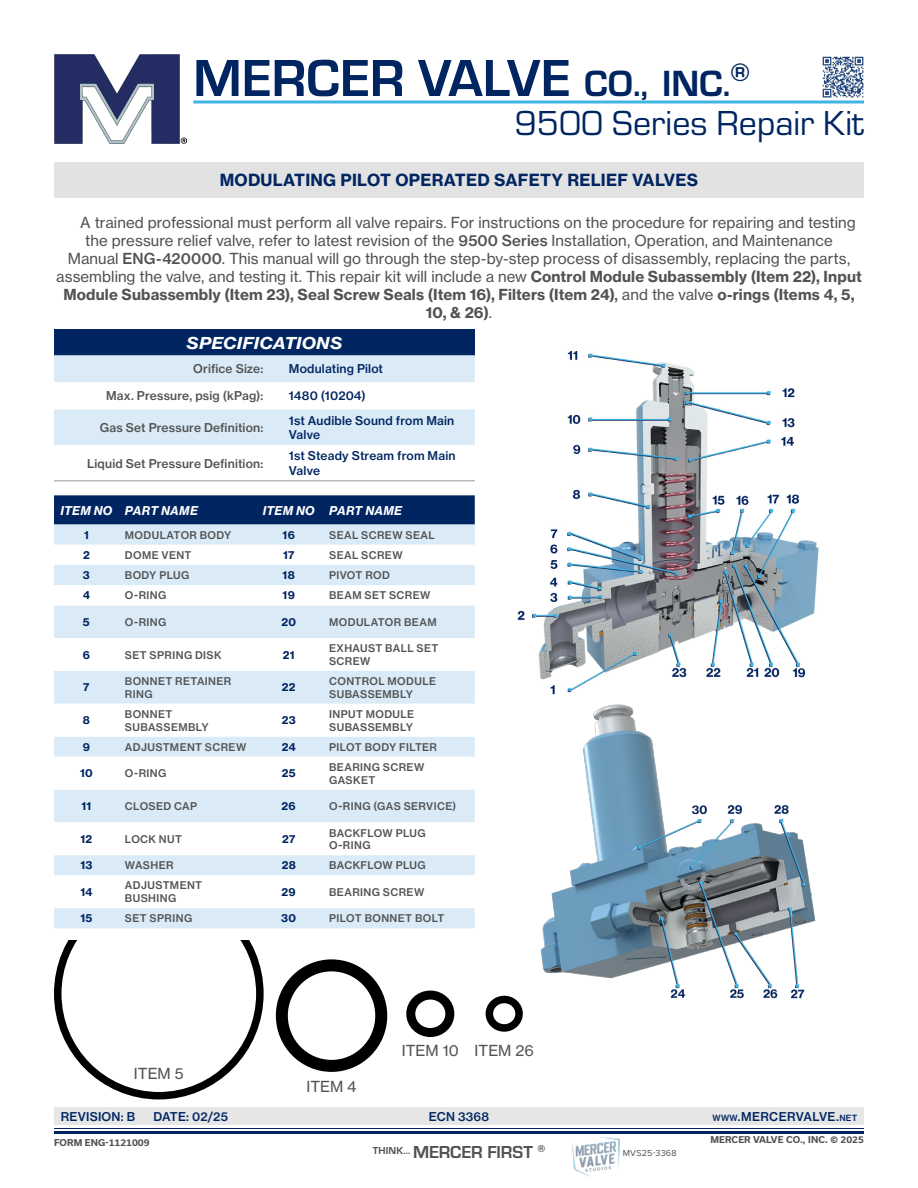
<style>
.page{position:relative;width:918px;height:1188px;background:#fff}
.page>*{position:absolute;margin:0;border:0;box-sizing:border-box;transform-origin:0 0}
.t1{font:700 54px "Eurostile";color:#002561}
.t2{font:36px "Eurostile";color:#002561}
.t3{font:700 18px "Eurostile";letter-spacing:-.005em;color:#515253}
.t4{font:16.5px "N Haas Grotesk TX Pro 75 Bd";letter-spacing:.015em;color:#002561}
.t5{font:16.2px "N Haas Grotesk TX Pro 76 Bd It";letter-spacing:.015em;color:#fff;scale:1.11 1}
.t6{font:15px "N Haas Grotesk TX Pro 55 Rg";letter-spacing:.005em;color:#515253}
.t7{font:15px/18px "N Haas Grotesk TX Pro 75 Bd";letter-spacing:.01em;color:#515253;text-align:center}
.t8{font:12px/14.4px "N Haas Grotesk TX Pro 65 Md";letter-spacing:.015em;color:#002561}
.t9{font:12px "N Haas Grotesk TX Pro 65 Md";letter-spacing:.015em;color:#515253}
.t10{font:12px "N Haas Grotesk TX Pro 76 Bd It";letter-spacing:.02em;color:#fff}
.t11{font:10.5px/12.6px "N Haas Grotesk TX Pro 65 Md";letter-spacing:.035em;color:#515253}
.t12{font:10.5px "N Haas Grotesk TX Pro 75 Bd";letter-spacing:.025em;color:#002561}
.t13{font:700 9px "Usual";letter-spacing:.005em;color:#515253}
.t14{font:9px "Proxima Nova";letter-spacing:.025em;color:#515253}
.s1{font-size:37.8px}
.s2{font-size:36px}
.s3{font-family:"N Haas Grotesk TX Pro 65 Md"}
.s4{font-family:"N Haas Grotesk TX Pro 75 Bd"}
.s5{font-family:"N Haas Grotesk TX Pro 55 Rg"}
.s6{font-size:8.4px}
</style>
<div class="page">
<hr style="left:54px;top:1128px;width:810px;height:1px;background:#002561">
<hr style="left:54px;top:1131px;width:810px;height:3px;background:#002561">
<img style="left:54px;top:54px;width:133px;height:90px">
<svg style="left:193px;top:100px;width:671px;height:4px;background:#6fc6e9"></svg>
<img style="left:517px;top:351px;width:302px;height:344px">
<div style="left:54px;top:329px;width:421px;height:26px;background:#002561"></div>
<svg style="left:54px;top:355px;width:421px;height:90px"></svg>
<hr style="left:54px;top:480px;width:229px;height:2px;background:#bbbaba">
<hr style="left:283px;top:480px;width:192px;height:2px;background:#bbbaba">
<div style="left:54px;top:162px;width:810px;height:36px;background:#e2e2e2"></div>
<img style="left:518px;top:704px;width:298px;height:303px">
<div style="left:54px;top:1107px;width:810px;height:18px;background:#e6e6e6"></div>
<img style="left:822px;top:56px;width:42px;height:42px">
<div style="left:406px;top:991px;width:48px;height:46px;border:9px solid #000;border-radius:50%"></div>
<div style="left:54px;top:888px;width:210px;height:211px;border:8px solid #000;border-radius:50%"></div>
<div style="left:44px;top:843px;width:431px;height:96px;background:#fff"></div>
<div style="left:54px;top:495px;width:421px;height:30px;background:#002561"></div>
<div style="left:54px;top:525px;width:421px;height:403px;background:#daebf7"></div>
<svg style="left:54px;top:545px;width:421px;height:363px"></svg>
<div style="left:486px;top:996px;width:37px;height:36px;border:8px solid #000;border-radius:50%"></div>
<div style="left:276px;top:959px;width:111px;height:113px;border:12px solid #000;border-radius:50%"></div>
<img style="left:572px;top:1137px;width:48px;height:39px">
<h1 class="t1" style="left:193px;top:39px;width:558px">MERCER VALVE <span class="s1">CO</span><span class="s2">.,</span> <span class="s1">INC</span><span class="s2">.</span><sup>®</sup></h1>
<h2 class="t2" style="left:515px;top:99px;width:351px">9500 Series Repair Kit</h2>
<p class="t4" style="left:220px;top:170px;width:480px">MODULATING PILOT OPERATED SAFETY RELIEF VALVES</p>
<p class="t6" style="left:80px;top:213px;width:777px">A trained professional must perform all valve repairs. For instructions on the procedure for repairing and testing</p>
<p class="t6" style="left:85px;top:231px;width:749px">the pressure relief valve, refer to latest revision of the <span class="s3">9500 Series</span> Installation, Operation, and Maintenance</p>
<p class="t6" style="left:68px;top:249px;width:784px">Manual <span class="s3">ENG-420000</span>. This manual will go through the step-by-step process of disassembly, replacing the parts,</p>
<p class="t6" style="left:56px;top:267px;width:807px">assembling the valve, and testing it. This repair kit will include a new <span class="s4">Control Module Subassembly (Item 22), Input</span></p>
<p class="t7" style="left:63px;top:285px;width:793px">Module Subassembly (Item 23), Seal Screw Seals (Item 16), Filters (Item 24)<span class="s3">,</span> <span class="s5">and the valve</span> o-rings (Items 4, 5,<br>10, &amp; 26)<span class="s5">.</span></p>
<p class="t5" style="left:187px;top:333px;width:142px">SPECIFICATIONS</p>
<p class="t9" style="left:193px;top:362px;width:72px">Orifice Size:</p>
<p class="t8" style="left:289px;top:362px;width:96px">Modulating Pilot</p>
<p class="t9" style="left:106px;top:389px;width:159px">Max. Pressure, psig (kPag):</p>
<p class="t8" style="left:289px;top:389px;width:78px">1480 (10204)</p>
<p class="t9" style="left:100px;top:420px;width:165px">Gas Set Pressure Definition:</p>
<p class="t8" style="left:289px;top:413px;width:167px">1st Audible Sound from Main<br>Valve</p>
<p class="t9" style="left:87px;top:456px;width:178px">Liquid Set Pressure Definition:</p>
<p class="t8" style="left:289px;top:449px;width:168px">1st Steady Stream from Main<br>Valve</p>
<p class="t10" style="left:61px;top:503px;width:139px">ITEM NO PART NAME</p>
<p class="t10" style="left:263px;top:503px;width:141px">ITEM NO PART NAME</p>
<p class="t12" style="left:84px;top:528px;width:6px">1</p>
<p class="t11" style="left:125px;top:529px;width:108px">MODULATOR BODY</p>
<p class="t12" style="left:283px;top:528px;width:14px">16</p>
<p class="t11" style="left:329px;top:529px;width:107px">SEAL SCREW SEAL</p>
<p class="t12" style="left:83px;top:549px;width:8px">2</p>
<p class="t11" style="left:125px;top:549px;width:68px">DOME VENT</p>
<p class="t12" style="left:283px;top:549px;width:13px">17</p>
<p class="t11" style="left:329px;top:549px;width:75px">SEAL SCREW</p>
<p class="t12" style="left:83px;top:569px;width:8px">3</p>
<p class="t11" style="left:125px;top:569px;width:66px">BODY PLUG</p>
<p class="t12" style="left:283px;top:569px;width:14px">18</p>
<p class="t11" style="left:329px;top:569px;width:62px">PIVOT ROD</p>
<p class="t12" style="left:83px;top:589px;width:9px">4</p>
<p class="t11" style="left:125px;top:589px;width:43px">O-RING</p>
<p class="t12" style="left:283px;top:589px;width:14px">19</p>
<p class="t11" style="left:329px;top:589px;width:103px">BEAM SET SCREW</p>
<p class="t12" style="left:83px;top:615px;width:8px">5</p>
<p class="t11" style="left:125px;top:616px;width:43px">O-RING</p>
<p class="t12" style="left:281px;top:615px;width:16px">20</p>
<p class="t11" style="left:329px;top:616px;width:109px">MODULATOR BEAM</p>
<p class="t12" style="left:83px;top:648px;width:9px">6</p>
<p class="t11" style="left:125px;top:649px;width:98px">SET SPRING DISK</p>
<p class="t12" style="left:283px;top:648px;width:13px">21</p>
<p class="t11" style="left:329px;top:642px;width:111px">EXHAUST BALL SET<br>SCREW</p>
<p class="t12" style="left:83px;top:681px;width:8px">7</p>
<p class="t11" style="left:125px;top:675px;width:108px">BONNET RETAINER<br>RING</p>
<p class="t12" style="left:282px;top:681px;width:15px">22</p>
<p class="t11" style="left:329px;top:675px;width:108px">CONTROL MODULE<br>SUBASSEMBLY</p>
<p class="t12" style="left:83px;top:714px;width:9px">8</p>
<p class="t11" style="left:125px;top:708px;width:85px">BONNET<br>SUBASSEMBLY</p>
<p class="t12" style="left:282px;top:714px;width:15px">23</p>
<p class="t11" style="left:329px;top:708px;width:87px">INPUT MODULE<br>SUBASSEMBLY</p>
<p class="t12" style="left:83px;top:740px;width:9px">9</p>
<p class="t11" style="left:125px;top:741px;width:123px">ADJUSTMENT SCREW</p>
<p class="t12" style="left:282px;top:740px;width:16px">24</p>
<p class="t11" style="left:329px;top:741px;width:109px">PILOT BODY FILTER</p>
<p class="t12" style="left:80px;top:767px;width:14px">10</p>
<p class="t11" style="left:125px;top:767px;width:43px">O-RING</p>
<p class="t12" style="left:282px;top:767px;width:15px">25</p>
<p class="t11" style="left:329px;top:761px;width:97px">BEARING SCREW<br>GASKET</p>
<p class="t12" style="left:82px;top:800px;width:11px">11</p>
<p class="t11" style="left:125px;top:800px;width:74px">CLOSED CAP</p>
<p class="t12" style="left:282px;top:800px;width:16px">26</p>
<p class="t11" style="left:329px;top:800px;width:129px">O-RING (GAS SERVICE)</p>
<p class="t12" style="left:81px;top:832px;width:13px">12</p>
<p class="t11" style="left:125px;top:833px;width:59px">LOCK NUT</p>
<p class="t12" style="left:282px;top:832px;width:15px">27</p>
<p class="t11" style="left:329px;top:826px;width:98px">BACKFLOW PLUG<br>O-RING</p>
<p class="t12" style="left:80px;top:859px;width:14px">13</p>
<p class="t11" style="left:125px;top:859px;width:50px">WASHER</p>
<p class="t12" style="left:282px;top:859px;width:16px">28</p>
<p class="t11" style="left:329px;top:859px;width:98px">BACKFLOW PLUG</p>
<p class="t12" style="left:80px;top:885px;width:13px">14</p>
<p class="t11" style="left:125px;top:879px;width:79px">ADJUSTMENT<br>BUSHING</p>
<p class="t12" style="left:282px;top:885px;width:16px">29</p>
<p class="t11" style="left:329px;top:886px;width:97px">BEARING SCREW</p>
<p class="t12" style="left:80px;top:912px;width:13px">15</p>
<p class="t11" style="left:125px;top:912px;width:69px">SET SPRING</p>
<p class="t12" style="left:281px;top:912px;width:16px">30</p>
<p class="t11" style="left:329px;top:912px;width:117px">PILOT BONNET BOLT</p>
<p class="t6" style="left:134px;top:1064px;width:51px">ITEM 5</p>
<p class="t6" style="left:306px;top:1077px;width:52px">ITEM 4</p>
<p class="t6" style="left:402px;top:1041px;width:58px">ITEM 10</p>
<p class="t6" style="left:475px;top:1041px;width:61px">ITEM 26</p>
<p class="t8" style="left:61px;top:1109px;width:76px">REVISION: B</p>
<p class="t8" style="left:153px;top:1109px;width:76px">DATE: 02/25</p>
<p class="t8" style="left:429px;top:1109px;width:62px">ECN 3368</p>
<p class="t8" style="left:712px;top:1109px;width:146px"><span class="s6">WWW</span>.MERCERVALVE.<span class="s6">NET</span></p>
<p class="t13" style="left:54px;top:1138px;width:97px">FORM ENG-1121009</p>
<p class="t13" style="left:710px;top:1134px;width:155px">MERCER VALVE CO., INC. © 2025</p>
<p class="t3" style="left:373px;top:1139px;width:174px"><sup>THINK...</sup> MERCER FIRST <sup>®</sup></p>
<p class="t14" style="left:623px;top:1147px;width:56px">MVS25-3368</p>
</div>
